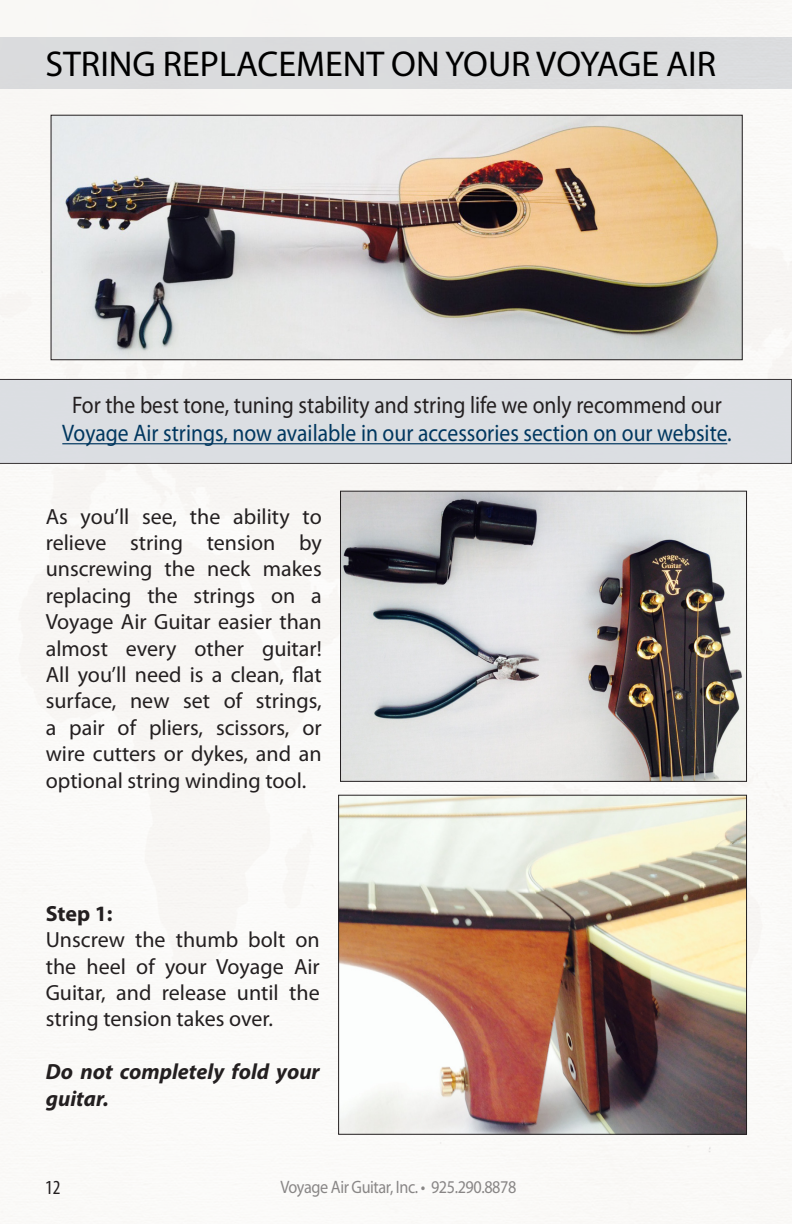
<style>
.page{position:relative;width:792px;height:1224px;background:#fff}
.page>*{position:absolute;margin:0;border:0;box-sizing:border-box;transform-origin:0 0}
.t1{font:36px "Myriad Pro";color:#000}
.t2{font:24px "Myriad Pro";color:#00375f;scale:.9 1}
.t3{font:24px "Myriad Pro";color:#231f20;scale:.9 1}
.t4{font:22px/26.4px "Myriad Pro";color:#231f20;text-align:justify}
.t5{font:italic 700 22px/26.4px "Myriad Pro";color:#231f20}
.t6{font:700 22px "Myriad Pro";color:#231f20}
.t7{font:condensed 20px "Myriad Pro";color:#231f20}
.t8{font:18px "Myriad Pro";letter-spacing:-.025em;color:#231f20;scale:.9 1}
</style>
<div class="page">
<img style="left:342px;top:493px;width:403px;height:287px">
<div style="left:340px;top:491px;width:407px;height:291px;border:1px solid #231f20"></div>
<img style="left:340px;top:797px;width:405px;height:336px">
<div style="left:338px;top:795px;width:409px;height:340px;border:1px solid #231f20"></div>
<img style="left:53px;top:117px;width:688px;height:241px">
<div style="left:51px;top:115px;width:692px;height:245px;border:1px solid #231f20"></div>
<div style="left:0;top:379px;width:792px;height:85px;background:#dbdee2"></div>
<hr style="left:62px;top:443px;width:665px;height:1px;background:#00375f">
<h1 class="t1" style="left:45px;top:42px;width:672px">String Replacement On Your Voyage Air</h1>
<p class="t3" style="left:72px;top:390px;width:723px">For the best tone, tuning stability and string life we only recommend our</p>
<p class="t2" style="left:62px;top:419px;width:745px">Voyage Air strings, now available in our accessories section on our website.</p>
<p class="t4" style="left:46px;top:503px;width:278px">As you’ll see, the ability to relieve string tension by unscrewing the neck makes replacing the strings on a Voyage Air Guitar easier than almost every other guitar!<br>All you’ll need is a clean, flat surface, new set of strings, a pair of pliers, scissors, or wire cutters or dykes, and an optional string winding tool.</p>
<p class="t6" style="left:46px;top:899px;width:68px">Step 1:</p>
<p class="t4" style="left:46px;top:926px;width:276px">Unscrew the thumb bolt on the heel of your Voyage Air Guitar, and release until the string tension takes over.</p>
<p class="t5" style="left:46px;top:1058px;width:276px">Do not completely fold your guitar.</p>
<p class="t7" style="left:45px;top:1175px;width:17px">12</p>
<p class="t8" style="left:280px;top:1175px;width:264px">Voyage Air Guitar, Inc. • 925.290.8878</p>
</div>
